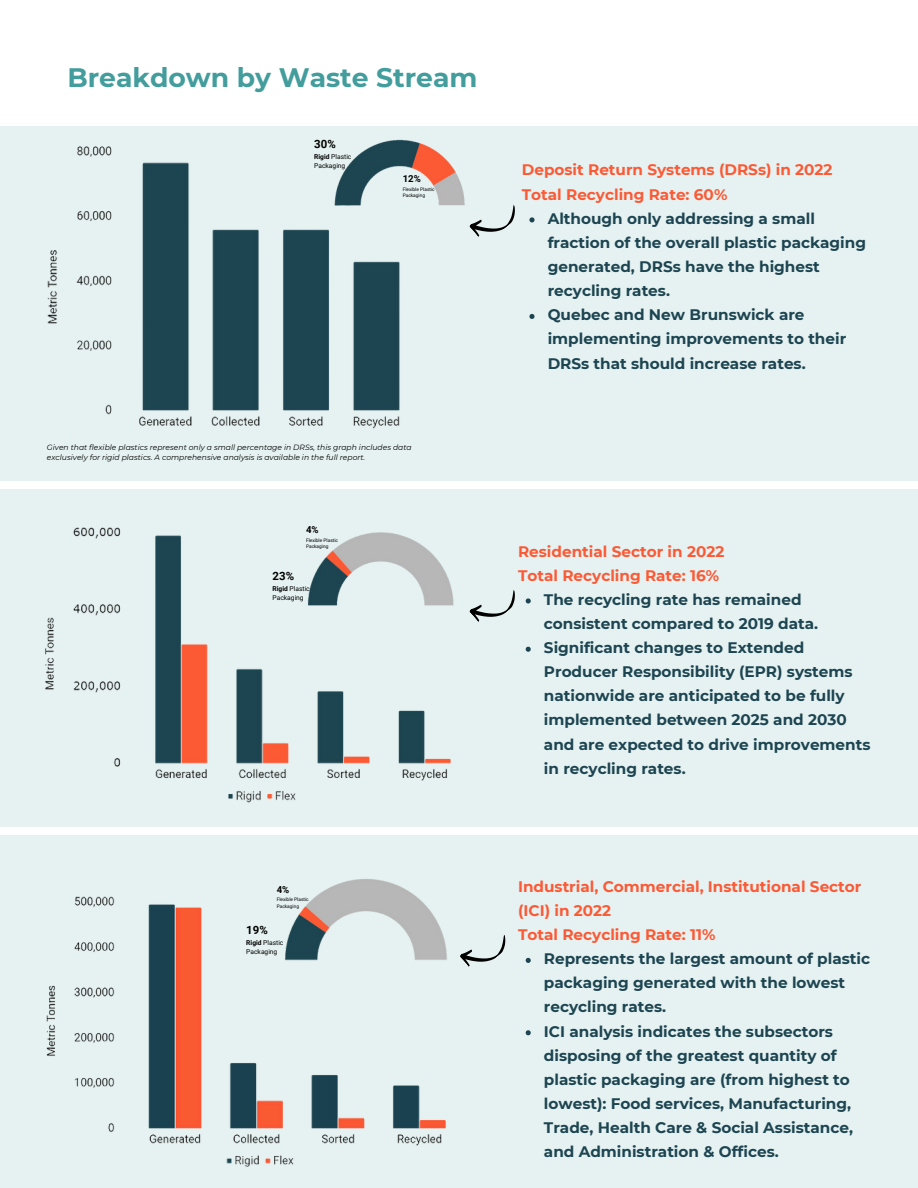
<style>
.page{position:relative;width:918px;height:1188px;background:#fff}
.page>*{position:absolute;margin:0;border:0;box-sizing:border-box;transform-origin:0 0}
.t1{font:700 26.7px "Montserrat";color:#429d9c}
.t2{font:700 15.3px/24.2px "Montserrat";color:#1d4551}
.t3{font:700 15.3px/24.2px "Montserrat";color:#fb5a35}
.t4{font:700 11.4px "Roboto";color:#000}
.t5{font:700 9.6px "Roboto";color:#000}
.t6{font:italic 7.65px/10.2px "Montserrat";color:#000}
.t7{font:6.6px "Roboto";color:#000}
.t8{font:4.8px "Roboto";color:#000}
.s1{font-weight:700}
</style>
<div class="page">
<div style="left:0;top:127px;width:918px;height:354px;background:#e6f2f2"></div>
<div style="left:0;top:490px;width:918px;height:337px;background:#e6f2f2"></div>
<div style="left:0;top:835px;width:918px;height:353px;background:#e6f2f2"></div>
<svg style="left:526px;top:647px;width:5px;height:5px"></svg>
<svg style="left:469px;top:204px;width:46px;height:33px"></svg>
<svg style="left:469px;top:590px;width:62px;height:32px"></svg>
<svg style="left:460px;top:935px;width:46px;height:32px"></svg>
<img style="left:47px;top:146px;width:353px;height:283px">
<img style="left:333px;top:139px;width:132px;height:71px">
<img style="left:45px;top:527px;width:406px;height:276px">
<img style="left:305px;top:530px;width:149px;height:79px">
<img style="left:46px;top:896px;width:400px;height:271px">
<img style="left:282px;top:879px;width:165px;height:85px">
<svg style="left:529px;top:217px;width:6px;height:5px"></svg>
<svg style="left:529px;top:314px;width:6px;height:5px"></svg>
<svg style="left:526px;top:958px;width:5px;height:5px"></svg>
<svg style="left:526px;top:1030px;width:5px;height:5px"></svg>
<p class="t1" style="left:67px;top:61px;width:412px">Breakdown by Waste Stream</p>
<p class="t4" style="left:314px;top:137px;width:23px">30%</p>
<p class="t7" style="left:314px;top:153px;width:39px"><span class="s1">Rigid</span> Plastic</p>
<p class="t7" style="left:314px;top:162px;width:33px">Packaging</p>
<p class="t5" style="left:403px;top:174px;width:20px">12%</p>
<p class="t8" style="left:403px;top:186px;width:34px">Flexible Plastic</p>
<p class="t8" style="left:403px;top:193px;width:24px">Packaging</p>
<p class="t6" style="left:47px;top:442px;width:366px">Given that flexible plastics represent only a small percentage in DRSs, this graph includes data exclusively for rigid plastics. A comprehensive analysis is available in the full report.</p>
<p class="t5" style="left:306px;top:524px;width:14px">4%</p>
<h2 class="t8" style="left:306px;top:537px;width:34px">Flexible Plastic</h2>
<p class="t8" style="left:306px;top:544px;width:24px">Packaging</p>
<p class="t4" style="left:273px;top:569px;width:23px">23%</p>
<p class="t7" style="left:273px;top:585px;width:39px"><span class="s1">Rigid</span> Plastic</p>
<h5 class="t7" style="left:273px;top:594px;width:33px">Packaging</h5>
<p class="t5" style="left:277px;top:884px;width:14px">4%</p>
<p class="t8" style="left:277px;top:897px;width:34px">Flexible Plastic</p>
<p class="t8" style="left:277px;top:903px;width:24px">Packaging</p>
<p class="t4" style="left:246px;top:924px;width:23px">19%</p>
<p class="t7" style="left:246px;top:939px;width:39px"><span class="s1">Rigid</span> Plastic</p>
<p class="t7" style="left:246px;top:948px;width:33px">Packaging</p>
<p class="t3" style="left:522px;top:158px;width:312px">Deposit Return Systems (DRSs) in 2022<br>Total Recycling Rate: 60%</p>
<p class="t2" style="left:548px;top:206px;width:320px">Although only addressing a small fraction of the overall plastic packaging generated, DRSs have the highest recycling rates.</p>
<p class="t2" style="left:548px;top:303px;width:300px">Quebec and New Brunswick are implementing improvements to their<br>DRSs that should increase rates.</p>
<h1 class="t3" style="left:518px;top:539px;width:208px">Residential Sector in 2022<br>Total Recycling Rate: 16%</h1>
<p class="t2" style="left:544px;top:587px;width:276px">The recycling rate has remained consistent compared to 2019 data.</p>
<h5 class="t2" style="left:544px;top:635px;width:328px">Significant changes to Extended Producer Responsibility (EPR) systems nationwide are anticipated to be fully implemented between 2025 and 2030 and are expected to drive improvements in recycling rates.</h5>
<p class="t3" style="left:518px;top:874px;width:345px">Industrial, Commercial, Institutional Sector (ICI) in 2022<br>Total Recycling Rate: 11%</p>
<h4 class="t2" style="left:544px;top:947px;width:328px">Represents the largest amount of plastic packaging generated with the lowest recycling rates.</h4>
<h2 class="t2" style="left:544px;top:1019px;width:311px">ICI analysis indicates the subsectors disposing of the greatest quantity of plastic packaging are (from highest to lowest): Food services, Manufacturing, Trade, Health Care &amp; Social Assistance, and Administration &amp; Offices.</h2>
</div>
